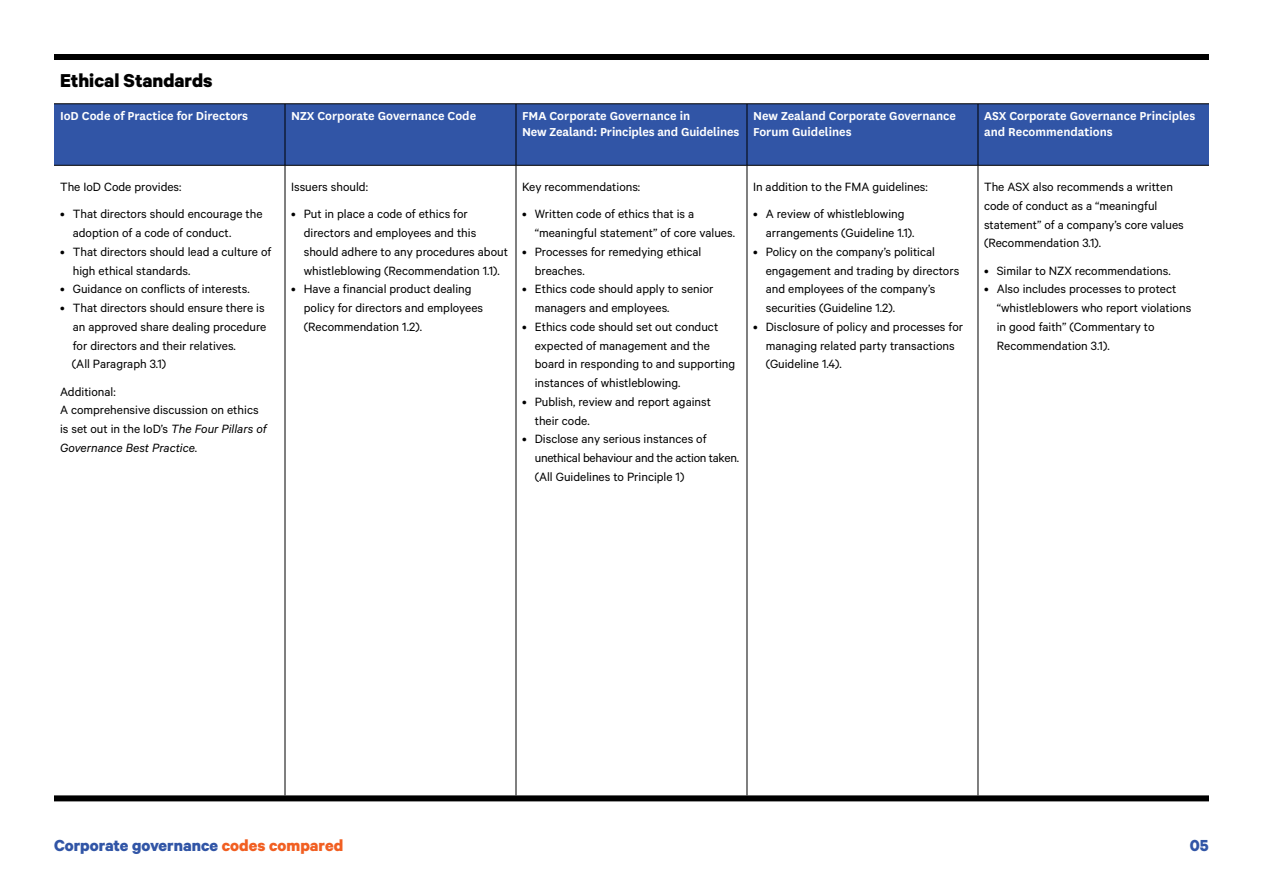
<style>
.page{position:relative;width:1263px;height:893px;background:#fff}
.page>*{position:absolute;margin:0;border:0;box-sizing:border-box;transform-origin:0 0}
.t1{font:700 21px "Calibre";color:#000}
.t2{font:700 18px "Calibre";color:#3155a6}
.t3{font:13.5px/18.8px "Calibre";color:#000}
.t4{font:600 13.5px/16.2px "National";color:#fff}
.s1{font-style:italic}
.s2{color:#f15f22}
</style>
<div class="page">
<div style="left:54px;top:105px;width:1155px;height:60px;background:#3155a6"></div>
<hr style="left:285px;top:165px;width:1px;height:630px;background:#000">
<hr style="left:516px;top:165px;width:1px;height:630px;background:#000">
<hr style="left:747px;top:165px;width:1px;height:630px;background:#000">
<hr style="left:978px;top:165px;width:1px;height:630px;background:#000">
<hr style="left:285px;top:104px;width:1px;height:61px;background:#000">
<hr style="left:516px;top:104px;width:1px;height:61px;background:#000">
<hr style="left:747px;top:104px;width:1px;height:61px;background:#000">
<hr style="left:978px;top:104px;width:1px;height:61px;background:#000">
<hr style="left:54px;top:165px;width:231px;height:1px;background:#000">
<hr style="left:285px;top:165px;width:231px;height:1px;background:#000">
<hr style="left:516px;top:165px;width:231px;height:1px;background:#000">
<hr style="left:747px;top:165px;width:231px;height:1px;background:#000">
<hr style="left:978px;top:165px;width:231px;height:1px;background:#000">
<div style="left:54px;top:54px;width:231px;height:6px;background:#000"></div>
<div style="left:285px;top:54px;width:231px;height:6px;background:#000"></div>
<div style="left:516px;top:54px;width:231px;height:6px;background:#000"></div>
<div style="left:747px;top:54px;width:231px;height:6px;background:#000"></div>
<div style="left:978px;top:54px;width:231px;height:6px;background:#000"></div>
<hr style="left:54px;top:104px;width:231px;height:1px;background:#000">
<hr style="left:285px;top:104px;width:231px;height:1px;background:#000">
<hr style="left:516px;top:104px;width:231px;height:1px;background:#000">
<hr style="left:747px;top:104px;width:231px;height:1px;background:#000">
<hr style="left:978px;top:104px;width:231px;height:1px;background:#000">
<div style="left:54px;top:795px;width:231px;height:6px;background:#000"></div>
<div style="left:285px;top:795px;width:231px;height:6px;background:#000"></div>
<div style="left:516px;top:795px;width:231px;height:6px;background:#000"></div>
<div style="left:747px;top:795px;width:231px;height:6px;background:#000"></div>
<div style="left:978px;top:795px;width:231px;height:6px;background:#000"></div>
<h1 class="t1" style="left:60px;top:68px;width:154px">Ethical Standards</h1>
<p class="t4" style="left:60px;top:107px;width:190px">IoD Code of Practice for Directors</p>
<p class="t4" style="left:291px;top:107px;width:187px">NZX Corporate Governance Code</p>
<p class="t4" style="left:522px;top:107px;width:219px">FMA Corporate Governance in<br>New Zealand: Principles and Guidelines</p>
<p class="t4" style="left:753px;top:107px;width:205px">New Zealand Corporate Governance<br>Forum Guidelines</p>
<p class="t4" style="left:984px;top:107px;width:213px">ASX Corporate Governance Principles and Recommendations</p>
<p class="t3" style="left:60px;top:177px;width:123px">The IoD Code provides:</p>
<p class="t3" style="left:73px;top:204px;width:191px;text-indent:-13px">• That directors should encourage the adoption of a code of conduct.</p>
<p class="t3" style="left:73px;top:242px;width:200px;text-indent:-13px">• That directors should lead a culture of high ethical standards.</p>
<p class="t3" style="left:60px;top:279px;width:191px">• Guidance on conflicts of interests.</p>
<p class="t3" style="left:72px;top:298px;width:196px;text-indent:-12px">• That directors should ensure there is an approved share dealing procedure for directors and their relatives.<br>(All Paragraph 3.1)</p>
<p class="t3" style="left:60px;top:382px;width:208px">Additional:<br>A comprehensive discussion on ethics is set out in the IoD’s <span class="s1">The Four Pillars of<br>Governance Best Practice.</span></p>
<p class="t3" style="left:291px;top:177px;width:78px">Issuers should:</p>
<p class="t3" style="left:304px;top:204px;width:206px;text-indent:-13px">• Put in place a code of ethics for directors and employees and this should adhere to any procedures about whistleblowing (Recommendation 1.1).</p>
<p class="t3" style="left:304px;top:279px;width:181px;text-indent:-13px">• Have a financial product dealing policy for directors and employees (Recommendation 1.2).</p>
<p class="t3" style="left:522px;top:177px;width:120px">Key recommendations:</p>
<p class="t3" style="left:535px;top:204px;width:202px;text-indent:-13px">• Written code of ethics that is a “meaningful statement” of core values.</p>
<p class="t3" style="left:535px;top:242px;width:168px;text-indent:-13px">• Processes for remedying ethical breaches.</p>
<p class="t3" style="left:535px;top:279px;width:180px;text-indent:-13px">• Ethics code should apply to senior managers and employees.</p>
<p class="t3" style="left:535px;top:317px;width:202px;text-indent:-13px">• Ethics code should set out conduct expected of management and the board in responding to and supporting instances of whistleblowing.</p>
<p class="t3" style="left:535px;top:392px;width:178px;text-indent:-13px">• Publish, review and report against their code.</p>
<p class="t3" style="left:535px;top:429px;width:206px;text-indent:-13px">• Disclose any serious instances of unethical behaviour and the action taken. (All Guidelines to Principle 1)</p>
<p class="t3" style="left:753px;top:177px;width:176px">In addition to the FMA guidelines:</p>
<p class="t3" style="left:766px;top:204px;width:150px;text-indent:-13px">• A review of whistleblowing arrangements (Guideline 1.1).</p>
<p class="t3" style="left:766px;top:242px;width:195px;text-indent:-13px">• Policy on the company’s political engagement and trading by directors and employees of the company’s securities (Guideline 1.2).</p>
<p class="t3" style="left:766px;top:317px;width:199px;text-indent:-13px">• Disclosure of policy and processes for managing related party transactions (Guideline 1.4).</p>
<p class="t3" style="left:984px;top:177px;width:201px">The ASX also recommends a written code of conduct as a “meaningful statement” of a company’s core values (Recommendation 3.1).</p>
<p class="t3" style="left:984px;top:261px;width:188px">• Similar to NZX recommendations.</p>
<p class="t3" style="left:997px;top:279px;width:196px;text-indent:-13px">• Also includes processes to protect “whistleblowers who report violations in good faith” (Commentary to<br>Recommendation 3.1).</p>
<h2 class="t2" style="left:54px;top:834px;width:291px">Corporate governance <span class="s2">codes compared</span></h2>
<h2 class="t2" style="left:1190px;top:834px;width:21px">05</h2>
</div>
